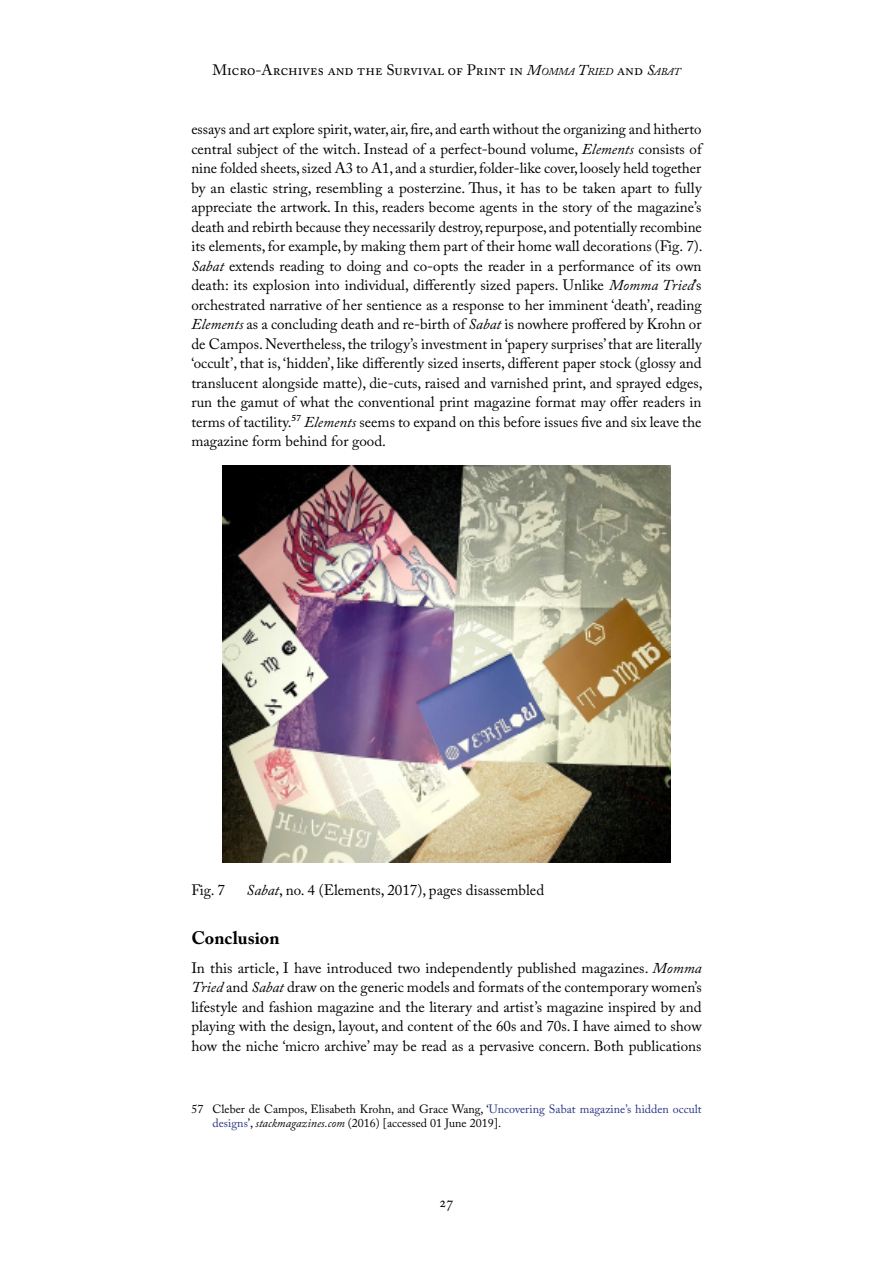
<style>
.page{position:relative;width:893px;height:1263px;background:#fff}
.page>*{position:absolute;margin:0;border:0;box-sizing:border-box;transform-origin:0 0}
.t1{font:700 18px "Adobe Caslon Pro";color:#000}
.t2{font:15px/19.5px "Adobe Caslon Pro";color:#000;text-align:justify}
.t3{font:12px/14.4px "Adobe Caslon Pro";color:#000}
.s1{font-style:italic}
.s2{font-style:italic;font-size:10.5px}
.s3{color:#283583}
</style>
<div class="page">
<img style="left:222px;top:465px;width:449px;height:398px">
<p class="t2" style="left:212px;top:60px;width:470px">Micro-Archives and the Survival of Print in <span class="s1">M</span><span class="s2">OMMA</span> <span class="s1">T</span><span class="s2">RIED</span> and <span class="s1">S</span><span class="s2">ABAT</span></p>
<p class="t2" style="left:191px;top:119px;width:513px">essays and art explore spirit, water, air, fire, and earth without the organizing and hitherto central subject of the witch. Instead of a perfect-bound volume, <span class="s1">Elements</span> consists of nine folded sheets, sized A3 to A1, and a sturdier, folder-like cover, loosely held together by an elastic string, resembling a posterzine. Thus, it has to be taken apart to fully appreciate the artwork. In this, readers become agents in the story of the magazine’s death and rebirth because they necessarily destroy, repurpose, and potentially recombine its elements, for example, by making them part of their home wall decorations (Fig. 7).<br><span class="s1">Sabat</span> extends reading to doing and co-opts the reader in a performance of its own death: its explosion into individual, differently sized papers. Unlike <span class="s1">Momma Tried</span>’s orchestrated narrative of her sentience as a response to her imminent ‘death’, reading <span class="s1">Elements</span> as a concluding death and re-birth of <span class="s1">Sabat</span> is nowhere proffered by Krohn or de Campos. Nevertheless, the trilogy’s investment in ‘papery surprises’ that are literally ‘occult’, that is, ‘hidden’, like differently sized inserts, different paper stock (glossy and translucent alongside matte), die-cuts, raised and varnished print, and sprayed edges, run the gamut of what the conventional print magazine format may offer readers in terms of tactility.57 <span class="s1">Elements</span> seems to expand on this before issues five and six leave the magazine form behind for good.</p>
<p class="t2" style="left:191px;top:880px;width:35px">Fig. 7</p>
<p class="t2" style="left:247px;top:880px;width:299px"><span class="s1">Sabat</span>, no. 4 (Elements, 2017), pages disassembled</p>
<p class="t1" style="left:191px;top:927px;width:90px">Conclusion</p>
<p class="t2" style="left:191px;top:958px;width:512px">In this article, I have introduced two independently published magazines. <span class="s1">Momma Tried</span> and <span class="s1">Sabat</span> draw on the generic models and formats of the contemporary women’s lifestyle and fashion magazine and the literary and artist’s magazine inspired by and playing with the design, layout, and content of the 60s and 70s. I have aimed to show how the niche ‘micro archive’ may be read as a pervasive concern. Both publications</p>
<p class="t3" style="left:213px;top:1101px;width:490px;text-indent:-21px">57 Cleber de Campos, Elisabeth Krohn, and Grace Wang, ‘<span class="s3">Uncovering Sabat magazine’s hidden occult designs</span>’, <span class="s1">stackmagazines.com</span> (2016) [accessed 01 June 2019].</p>
<p class="t2" style="left:439px;top:1192px;width:16px">27</p>
</div>
